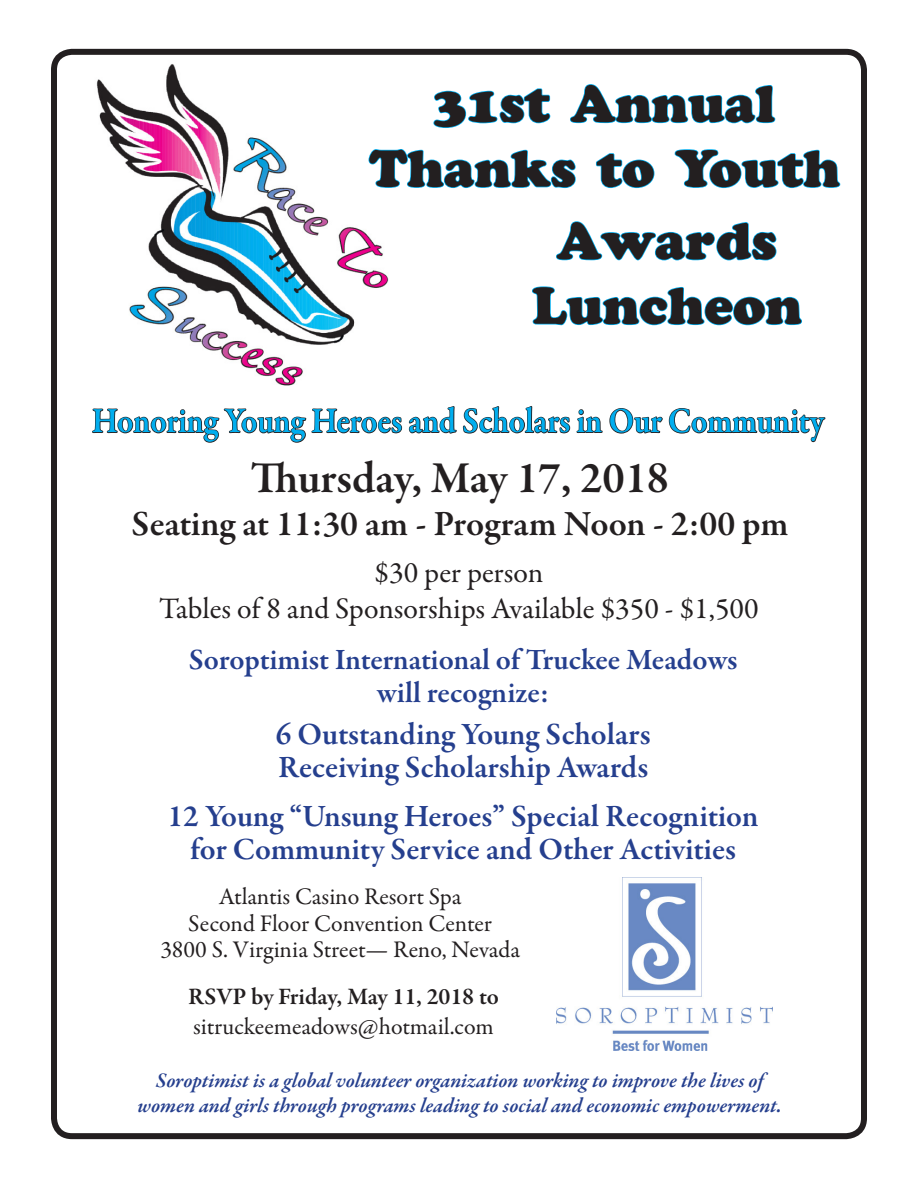
<style>
.page{position:relative;width:918px;height:1188px;background:#fff}
.page>*{position:absolute;margin:0;border:0;box-sizing:border-box;transform-origin:0 0}
.t1{font:54px "Cookie";color:#231f20}
.t2{font:600 45px "Garamond Premr Pro";color:#231f20}
.t3{font:600 36px "Garamond Premr Pro";letter-spacing:-.005em;color:#00aeef;scale:.9 1}
.t4{font:600 36px "Garamond Premr Pro";color:#231f20}
.t5{font:600 31.5px "Garamond Premr Pro";color:#253f8e}
.t6{font:30px "Garamond Premr Pro";color:#231f20}
.t7{font:600 30px "Garamond Premr Pro";color:#253f8e}
.t8{font:24px "Garamond Premr Pro";color:#231f20}
.t9{font:600 24px "Garamond Premr Pro";color:#231f20}
.t10{font:italic 600 21px "Garamond Premr Pro";letter-spacing:-.005em;color:#253f8e}
</style>
<div class="page">
<div style="left:51px;top:49px;width:816px;height:1090px;border:6px solid #231f20;border-radius:18px"></div>
<img style="left:556px;top:878px;width:217px;height:173px">
<svg style="left:92px;top:80px;width:749px;height:363px"></svg>
<p class="t1" style="left:434px;top:76px;width:342px">31st Annual</p>
<p class="t1" style="left:369px;top:141px;width:472px">Thanks to Youth</p>
<p class="t1" style="left:557px;top:213px;width:222px">Awards</p>
<p class="t1" style="left:532px;top:278px;width:271px">Luncheon</p>
<p class="t3" style="left:92px;top:399px;width:815px">Honoring Young Heroes and Scholars in Our Community</p>
<p class="t2" style="left:250px;top:450px;width:421px">Thursday, May 17, 2018</p>
<p class="t4" style="left:132px;top:502px;width:659px">Seating at 11:30 am - Program Noon - 2:00 pm</p>
<p class="t6" style="left:375px;top:555px;width:170px">$30 per person</p>
<p class="t6" style="left:159px;top:591px;width:601px">Tables of 8 and Sponsorships Available $350 - $1,500</p>
<p class="t7" style="left:189px;top:641px;width:551px">Soroptimist International of Truckee Meadows</p>
<p class="t7" style="left:377px;top:674px;width:174px">will recognize:</p>
<p class="t5" style="left:276px;top:715px;width:376px">6 Outstanding Young Scholars</p>
<p class="t5" style="left:278px;top:748px;width:372px">Receiving Scholarship Awards</p>
<p class="t5" style="left:168px;top:797px;width:593px">12 Young “Unsung Heroes” Special Recognition</p>
<p class="t5" style="left:190px;top:830px;width:547px">for Community Service and Other Activities</p>
<p class="t8" style="left:219px;top:882px;width:244px">Atlantis Casino Resort Spa</p>
<p class="t8" style="left:188px;top:909px;width:305px">Second Floor Convention Center</p>
<p class="t8" style="left:160px;top:935px;width:361px">3800 S. Virginia Street— Reno, Nevada</p>
<p class="t9" style="left:188px;top:982px;width:312px">RSVP by Friday, May 11, 2018 to</p>
<p class="t8" style="left:193px;top:1012px;width:302px">sitruckeemeadows@hotmail.com</p>
<p class="t10" style="left:156px;top:1068px;width:609px">Soroptimist is a global volunteer organization working to improve the lives of</p>
<p class="t10" style="left:138px;top:1093px;width:646px">women and girls through programs leading to social and economic empowerment.</p>
</div>
